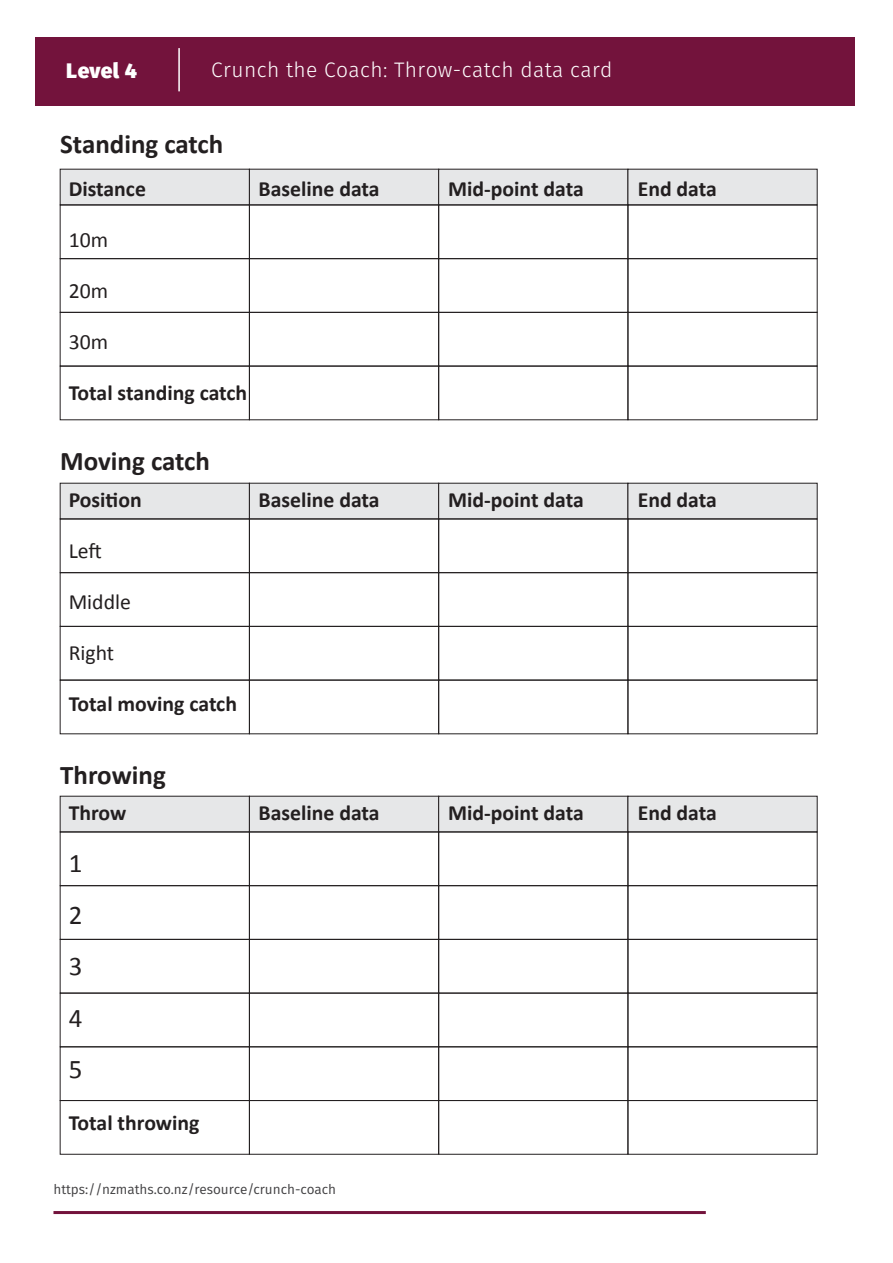
<style>
.page{position:relative;width:893px;height:1263px;background:#fff}
.page>*{position:absolute;margin:0;border:0;box-sizing:border-box;transform-origin:0 0}
.t1{font:700 27px "Calibri";color:#231f20}
.t2{font:27px/51.6px "Calibri";color:#231f20;text-align:justify}
.t3{font:700 21.75px "Calibri";color:#231f20}
.t4{font:21.75px "Calibri";color:#231f20}
.t5{font:300 21px "Fira Sans";letter-spacing:.02em;color:#fff}
.t6{font:800 21px "Fira Sans";letter-spacing:.015em;color:#fff}
.t7{font:13.5px "Fira Sans";color:#414042}
</style>
<div class="page">
<div style="left:60px;top:169px;width:190px;height:36px;background:#e6e7e8;border:1px solid #231f20"></div>
<div style="left:249px;top:169px;width:190px;height:36px;background:#e6e7e8;border:1px solid #231f20"></div>
<div style="left:438px;top:169px;width:190px;height:36px;background:#e6e7e8;border:1px solid #231f20"></div>
<div style="left:628px;top:169px;width:189px;height:36px;background:#e6e7e8;border:1px solid #231f20"></div>
<div style="left:36px;top:37px;width:819px;height:68px;background:#73133c"></div>
<hr style="left:178px;top:48px;width:2px;height:43px;background:#fff">
<hr style="left:53px;top:1211px;width:653px;height:3px;background:#73133c">
<div style="left:60px;top:258px;width:190px;height:55px;border:1px solid #231f20"></div>
<div style="left:249px;top:258px;width:190px;height:55px;border:1px solid #231f20"></div>
<div style="left:438px;top:258px;width:190px;height:55px;border:1px solid #231f20"></div>
<div style="left:628px;top:258px;width:189px;height:55px;border:1px solid #231f20"></div>
<div style="left:60px;top:312px;width:190px;height:54px;border:1px solid #231f20"></div>
<div style="left:249px;top:312px;width:190px;height:54px;border:1px solid #231f20"></div>
<div style="left:438px;top:312px;width:190px;height:54px;border:1px solid #231f20"></div>
<div style="left:628px;top:312px;width:189px;height:54px;border:1px solid #231f20"></div>
<div style="left:60px;top:366px;width:190px;height:54px;border:1px solid #231f20"></div>
<div style="left:249px;top:366px;width:190px;height:54px;border:1px solid #231f20"></div>
<div style="left:438px;top:366px;width:190px;height:54px;border:1px solid #231f20"></div>
<div style="left:628px;top:366px;width:189px;height:54px;border:1px solid #231f20"></div>
<div style="left:60px;top:483px;width:190px;height:36px;background:#e6e7e8;border:1px solid #231f20"></div>
<div style="left:249px;top:483px;width:190px;height:36px;background:#e6e7e8;border:1px solid #231f20"></div>
<div style="left:438px;top:483px;width:190px;height:36px;background:#e6e7e8;border:1px solid #231f20"></div>
<div style="left:628px;top:483px;width:189px;height:36px;background:#e6e7e8;border:1px solid #231f20"></div>
<div style="left:60px;top:572px;width:190px;height:55px;border:1px solid #231f20"></div>
<div style="left:249px;top:572px;width:190px;height:55px;border:1px solid #231f20"></div>
<div style="left:438px;top:572px;width:190px;height:55px;border:1px solid #231f20"></div>
<div style="left:628px;top:572px;width:189px;height:55px;border:1px solid #231f20"></div>
<div style="left:60px;top:626px;width:190px;height:54px;border:1px solid #231f20"></div>
<div style="left:249px;top:626px;width:190px;height:54px;border:1px solid #231f20"></div>
<div style="left:438px;top:626px;width:190px;height:54px;border:1px solid #231f20"></div>
<div style="left:628px;top:626px;width:189px;height:54px;border:1px solid #231f20"></div>
<div style="left:60px;top:680px;width:190px;height:54px;border:1px solid #231f20"></div>
<div style="left:249px;top:680px;width:190px;height:54px;border:1px solid #231f20"></div>
<div style="left:438px;top:680px;width:190px;height:54px;border:1px solid #231f20"></div>
<div style="left:628px;top:680px;width:189px;height:54px;border:1px solid #231f20"></div>
<div style="left:60px;top:796px;width:190px;height:36px;background:#e6e7e8;border:1px solid #231f20"></div>
<div style="left:249px;top:796px;width:190px;height:36px;background:#e6e7e8;border:1px solid #231f20"></div>
<div style="left:438px;top:796px;width:190px;height:36px;background:#e6e7e8;border:1px solid #231f20"></div>
<div style="left:628px;top:796px;width:189px;height:36px;background:#e6e7e8;border:1px solid #231f20"></div>
<div style="left:60px;top:885px;width:190px;height:55px;border:1px solid #231f20"></div>
<div style="left:249px;top:885px;width:190px;height:55px;border:1px solid #231f20"></div>
<div style="left:438px;top:885px;width:190px;height:55px;border:1px solid #231f20"></div>
<div style="left:628px;top:885px;width:189px;height:55px;border:1px solid #231f20"></div>
<div style="left:60px;top:939px;width:190px;height:54px;border:1px solid #231f20"></div>
<div style="left:249px;top:939px;width:190px;height:54px;border:1px solid #231f20"></div>
<div style="left:438px;top:939px;width:190px;height:54px;border:1px solid #231f20"></div>
<div style="left:628px;top:939px;width:189px;height:54px;border:1px solid #231f20"></div>
<div style="left:60px;top:993px;width:190px;height:54px;border:1px solid #231f20"></div>
<div style="left:249px;top:993px;width:190px;height:54px;border:1px solid #231f20"></div>
<div style="left:438px;top:993px;width:190px;height:54px;border:1px solid #231f20"></div>
<div style="left:628px;top:993px;width:189px;height:54px;border:1px solid #231f20"></div>
<div style="left:60px;top:1046px;width:190px;height:55px;border:1px solid #231f20"></div>
<div style="left:249px;top:1046px;width:190px;height:55px;border:1px solid #231f20"></div>
<div style="left:438px;top:1046px;width:190px;height:55px;border:1px solid #231f20"></div>
<div style="left:628px;top:1046px;width:189px;height:55px;border:1px solid #231f20"></div>
<div style="left:60px;top:1100px;width:190px;height:54px;border:1px solid #231f20"></div>
<div style="left:249px;top:1100px;width:190px;height:54px;border:1px solid #231f20"></div>
<div style="left:438px;top:1100px;width:190px;height:54px;border:1px solid #231f20"></div>
<div style="left:628px;top:1100px;width:189px;height:54px;border:1px solid #231f20"></div>
<p class="t6" style="left:66px;top:56px;width:72px">Level 4</p>
<p class="t5" style="left:211px;top:55px;width:403px">Crunch the Coach: Throw-catch data card</p>
<p class="t1" style="left:60px;top:126px;width:165px">Standing catch</p>
<p class="t3" style="left:69px;top:175px;width:79px">Distance</p>
<p class="t3" style="left:259px;top:175px;width:123px">Baseline data</p>
<p class="t3" style="left:448px;top:175px;width:137px">Mid-point data</p>
<p class="t3" style="left:638px;top:175px;width:81px">End data</p>
<p class="t4" style="left:69px;top:226px;width:41px">10m</p>
<p class="t4" style="left:69px;top:277px;width:41px">20m</p>
<p class="t4" style="left:69px;top:328px;width:41px">30m</p>
<p class="t3" style="left:69px;top:379px;width:180px">Total standing catch</p>
<p class="t1" style="left:60px;top:444px;width:151px">Moving catch</p>
<p class="t3" style="left:69px;top:486px;width:75px">Position</p>
<p class="t3" style="left:259px;top:486px;width:123px">Baseline data</p>
<p class="t3" style="left:448px;top:486px;width:137px">Mid-point data</p>
<p class="t3" style="left:638px;top:486px;width:81px">End data</p>
<p class="t4" style="left:69px;top:537px;width:35px">Left</p>
<p class="t4" style="left:69px;top:588px;width:64px">Middle</p>
<p class="t4" style="left:69px;top:639px;width:47px">Right</p>
<p class="t3" style="left:69px;top:690px;width:170px">Total moving catch</p>
<p class="t1" style="left:60px;top:757px;width:107px">Throwing</p>
<p class="t3" style="left:69px;top:799px;width:59px">Throw</p>
<p class="t3" style="left:259px;top:799px;width:123px">Baseline data</p>
<p class="t3" style="left:448px;top:799px;width:137px">Mid-point data</p>
<p class="t3" style="left:638px;top:799px;width:81px">End data</p>
<p class="t2" style="left:69px;top:837px;width:15px">1<br>2<br>3<br>4<br>5</p>
<p class="t3" style="left:69px;top:1109px;width:132px">Total throwing</p>
<p class="t7" style="left:53px;top:1180px;width:284px">https://nzmaths.co.nz/resource/crunch-coach</p>
</div>
